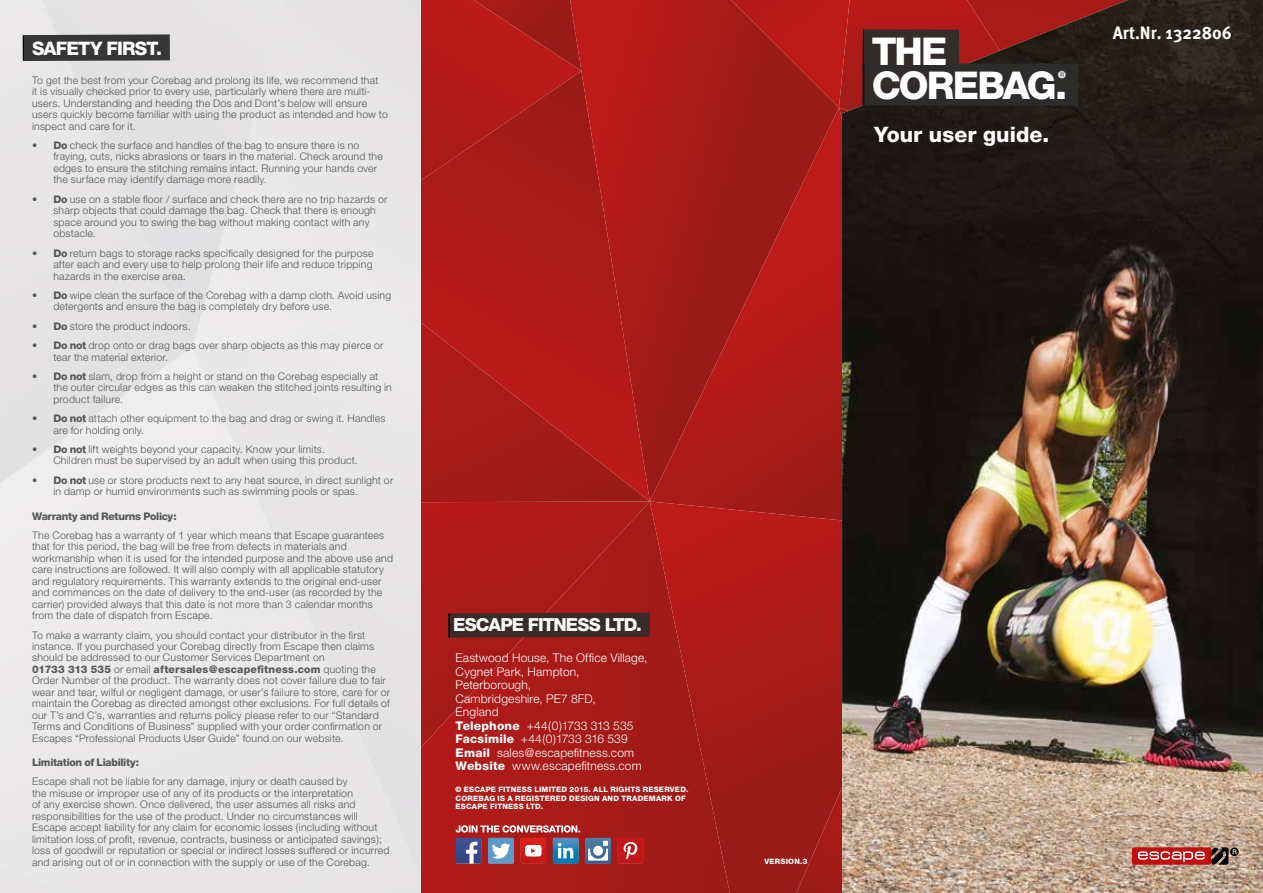
<style>
.page{position:relative;width:1263px;height:893px;background:#fff}
.page>*{position:absolute;margin:0;border:0;box-sizing:border-box;transform-origin:0 0}
.t1{font:800 38.4px/34px "Helvetica Neue";letter-spacing:-.05em;color:#fff}
.t2{font:800 21.3px "Helvetica Neue";color:#fff}
.t3{font:800 18.6px "Helvetica Neue";letter-spacing:-.045em;color:#fff}
.t4{font:800 18px "Helvetica Neue";letter-spacing:-.05em;color:#fff}
.t5{font:700 18px "Meta Pro";color:#fff;scale:.95 1}
.t6{font:300 12px/13.5px "Helvetica Neue";letter-spacing:.015em;color:#fff}
.t7{font:300 10.5px/11.6px "Helvetica Neue";letter-spacing:.02em;color:#575756}
.t8{font:800 10.5px "Helvetica Neue";letter-spacing:-.03em;color:#575756}
.t9{font:800 7.5px/8.6px "Helvetica Neue";letter-spacing:.03em;color:#fff}
.s1{font-weight:800}
</style>
<div class="page">
<svg style="left:23px;top:34px;width:147px;height:27px;background:#3c3c3b"></svg>
<svg style="left:730px;top:531px;width:112px;height:362px;background:#a51a18"></svg>
<div style="left:421px;top:180px;width:149px;height:143px;background:#af1a19"></div>
<svg style="left:730px;top:501px;width:109px;height:30px;background:#ad1b19"></svg>
<svg style="left:570px;top:0;width:269px;height:501px;background:#aa1a18"></svg>
<svg style="left:731px;top:0;width:108px;height:108px;background:#ac1a18"></svg>
<svg style="left:421px;top:0;width:160px;height:180px;background:#ad1a19"></svg>
<svg style="left:421px;top:323px;width:229px;height:178px;background:#ac1a18"></svg>
<svg style="left:421px;top:501px;width:309px;height:392px;background:#aa1b18"></svg>
<img style="left:842px;top:0;width:421px;height:893px">
<svg style="left:1019px;top:798px;width:244px;height:95px;background:#c09f8b"></svg>
<svg style="left:448px;top:613px;width:202px;height:25px;background:#3d2a28"></svg>
<svg style="left:520px;top:838px;width:26px;height:26px"></svg>
<svg style="left:456px;top:838px;width:26px;height:26px"></svg>
<svg style="left:488px;top:838px;width:26px;height:26px"></svg>
<svg style="left:617px;top:838px;width:26px;height:26px"></svg>
<svg style="left:585px;top:838px;width:26px;height:26px"></svg>
<svg style="left:553px;top:838px;width:26px;height:26px"></svg>
<svg style="left:456px;top:825px;width:124px;height:7px"></svg>
<svg style="left:862px;top:0;width:401px;height:345px;background:#2b1d19"></svg>
<h3 class="t3" style="left:32px;top:37px;width:131px">SAFETY FIRST.</h3>
<p class="t7" style="left:32px;top:74px;width:357px">To get the best from your Corebag and prolong its life, we recommend that<br>it is visually checked prior to every use, particularly where there are multi&shy;users. Understanding and heeding the Dos and Dont’s below will ensure users quickly become familiar with using the product as intended and how to inspect and care for it.</p>
<p class="t7" style="left:53px;top:139px;width:331px;text-indent:-21px">• <span class="s1">Do</span> check the surface and handles of the bag to ensure there is no fraying, cuts, nicks abrasions or tears in the material. Check around the edges to ensure the stitching remains intact. Running your hands over the surface may identify damage more readily.</p>
<p class="t7" style="left:53px;top:193px;width:336px;text-indent:-21px">• <span class="s1">Do</span> use on a stable floor / surface and check there are no trip hazards or sharp objects that could damage the bag. Check that there is enough space around you to swing the bag without making contact with any obstacle.</p>
<p class="t7" style="left:53px;top:247px;width:322px;text-align:justify;text-indent:-21px">• <span class="s1">Do</span> return bags to storage racks specifically designed for the purpose after each and every use to help prolong their life and reduce tripping hazards in the exercise area.</p>
<p class="t7" style="left:53px;top:289px;width:339px;text-indent:-21px">• <span class="s1">Do</span> wipe clean the surface of the Corebag with a damp cloth. Avoid using detergents and ensure the bag is completely dry before use.</p>
<p class="t7" style="left:32px;top:320px;width:160px">• <span class="s1">Do</span> store the product indoors.</p>
<p class="t7" style="left:53px;top:339px;width:332px;text-indent:-21px"><span class="s1">• Do not</span> drop onto or drag bags over sharp objects as this may pierce or tear the material exterior.</p>
<p class="t7" style="left:53px;top:370px;width:340px;text-indent:-21px">• <span class="s1">Do not</span> slam, drop from a height or stand on the Corebag especially at the outer circular edges as this can weaken the stitched joints resulting in product failure.</p>
<p class="t7" style="left:53px;top:412px;width:334px;text-indent:-21px">• <span class="s1">Do not</span> attach other equipment to the bag and drag or swing it. Handles are for holding only.</p>
<p class="t7" style="left:53px;top:443px;width:306px;text-indent:-21px">• <span class="s1">Do not</span> lift weights beyond your capacity. Know your limits.<br>Children must be supervised by an adult when using this product.</p>
<p class="t7" style="left:53px;top:474px;width:341px;text-indent:-21px">• <span class="s1">Do not</span> use or store products next to any heat source, in direct sunlight or in damp or humid environments such as swimming pools or spas.</p>
<p class="t8" style="left:32px;top:509px;width:146px">Warranty and Returns Policy:</p>
<p class="t7" style="left:32px;top:529px;width:362px">The Corebag has a warranty of 1 year which means that Escape guarantees that for this period, the bag will be free from defects in materials and workmanship when it is used for the intended purpose and the above use and care instructions are followed. It will also comply with all applicable statutory and regulatory requirements. This warranty extends to the original end-user and commences on the date of delivery to the end-user (as recorded by the carrier) provided always that this date is not more than 3 calendar months from the date of dispatch from Escape.</p>
<p class="t7" style="left:32px;top:629px;width:359px">To make a warranty claim, you should contact your distributor in the first instance. If you purchased your Corebag directly from Escape then claims should be addressed to our Customer Services Department on<br><span class="s1">01733 313 535</span> or email <span class="s1">aftersales@escapefitness.com</span> quoting the Order Number of the product. The warranty does not cover failure due to fair wear and tear, wilful or negligent damage, or user’s failure to store, care for or maintain the Corebag as directed amongst other exclusions. For full details of our T’s and C’s, warranties and returns policy please refer to our “Standard Terms and Conditions of Business” supplied with your order confirmation or Escapes “Professional Products User Guide” found on our website.</p>
<p class="t8" style="left:32px;top:756px;width:108px">Limitation of Liability:</p>
<p class="t7" style="left:32px;top:776px;width:359px">Escape shall not be liable for any damage, injury or death caused by<br>the misuse or improper use of any of its products or the interpretation<br>of any exercise shown. Once delivered, the user assumes all risks and responsibilities for the use of the product. Under no circumstances will Escape accept liability for any claim for economic losses (including without limitation loss of profit, revenue, contracts, business or anticipated savings); loss of goodwill or reputation or special or indirect losses suffered or incurred and arising out of or in connection with the supply or use of the Corebag.</p>
<h3 class="t4" style="left:453px;top:614px;width:190px">ESCAPE FITNESS LTD.</h3>
<p class="t6" style="left:456px;top:651px;width:193px">Eastwood House, The Office Village,<br>Cygnet Park, Hampton,<br>Peterborough,<br>Cambridgeshire, PE7 8FD,<br>England<br><span class="s1">Telephone</span> +44(0)1733 313 535<br><span class="s1">Facsimile</span> +44(0)1733 316 539<br><span class="s1">Email</span> sales@escapefitness.com<br><span class="s1">Website</span> www.escapefitness.com</p>
<p class="t9" style="left:456px;top:785px;width:234px">© ESCAPE FITNESS LIMITED 2015. ALL RIGHTS RESERVED.<br>COREBAG IS A REGISTERED DESIGN AND TRADEMARK OF<br>ESCAPE FITNESS LTD.</p>
<h1 class="t1" style="left:872px;top:34px;width:197px">THE<br>COREBAG.</h1>
<h2 class="t2" style="left:874px;top:122px;width:176px">Your user guide.</h2>
<h3 class="t5" style="left:1113px;top:19px;width:127px">Art.Nr. 1322806</h3>
<p class="t9" style="left:764px;top:857px;width:44px">VERSION.3</p>
</div>
